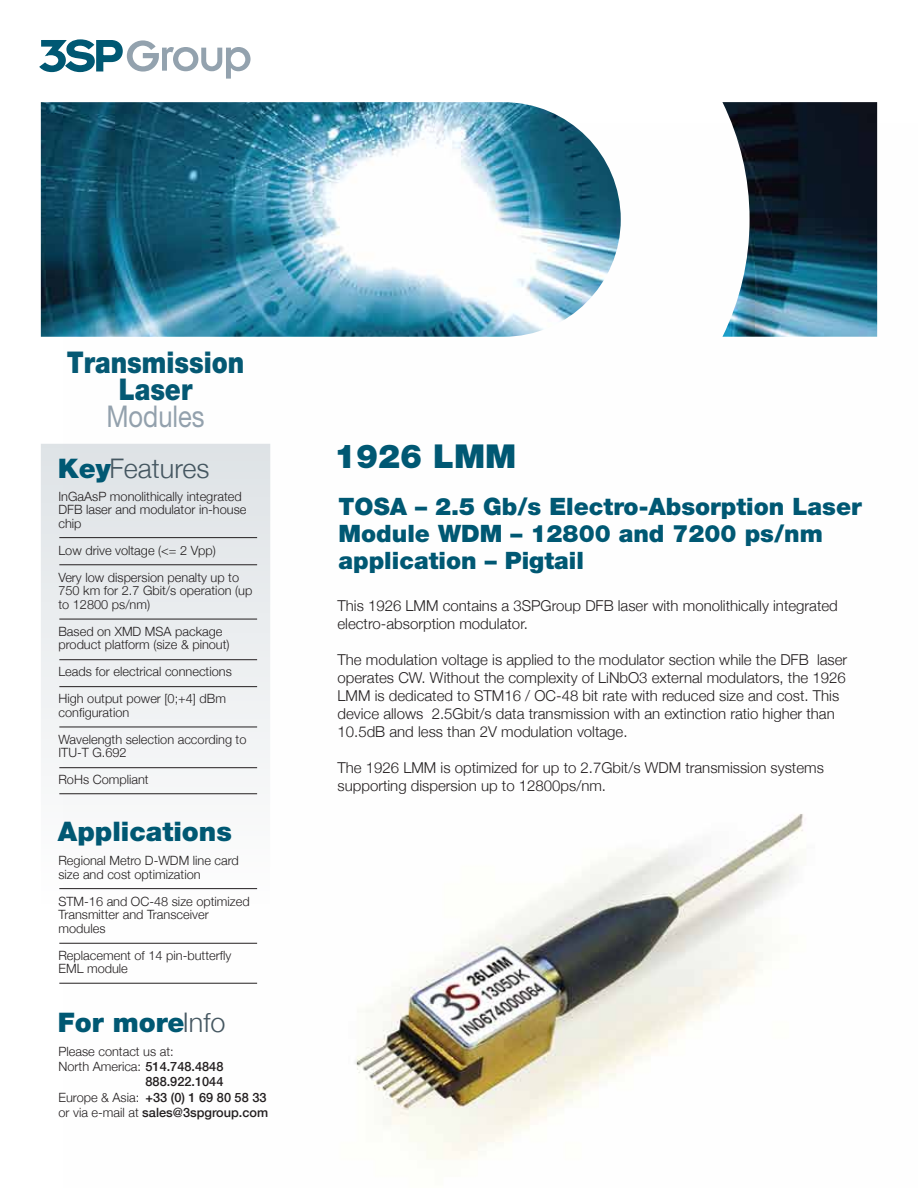
<style>
.page{position:relative;width:918px;height:1188px;background:#fff}
.page>*{position:absolute;margin:0;border:0;box-sizing:border-box;transform-origin:0 0}
.t1{font:900 33px "Helvetica Neue";color:#005873}
.t2{font:900 30px/27px "Helvetica Neue";color:#055974;text-align:center;scale:.85 1}
.t3{font:30px "Helvetica Neue";color:#93a1ad;scale:.85 1}
.t4{font:900 27px "Helvetica Neue";color:#005873}
.t5{font:300 27px "Helvetica Neue";color:#455761}
.t6{font:900 24px/27px "Helvetica Neue";color:#005873}
.t7{font:300 15px/18px "Helvetica Neue";color:#231f20}
.t8{font:300 12.75px/13.5px "Helvetica Neue";color:#231f20}
.t9{font:500 12.75px "Helvetica Neue";color:#231f20}
.s1{font-weight:900;color:#005873}
.s2{font-weight:300;color:#455761}
.s3{font-weight:500}
.s4{font-weight:300}
</style>
<div class="page">
<img style="left:63px;top:123px;width:815px;height:1037px">
<img style="left:41px;top:102px;width:836px;height:235px">
<svg style="left:39px;top:39px;width:212px;height:40px"></svg>
<div style="left:41px;top:444px;width:229px;height:467px;background:linear-gradient(to bottom,#dde1e5,#fcfcfc)"></div>
<hr style="left:59px;top:767px;width:198px;height:1px;background:#231f20">
<hr style="left:59px;top:793px;width:198px;height:1px;background:#231f20">
<hr style="left:59px;top:983px;width:198px;height:1px;background:#231f20">
<hr style="left:59px;top:888px;width:198px;height:1px;background:#231f20">
<hr style="left:59px;top:943px;width:198px;height:1px;background:#231f20">
<hr style="left:59px;top:727px;width:198px;height:1px;background:#231f20">
<hr style="left:59px;top:686px;width:198px;height:1px;background:#231f20">
<hr style="left:59px;top:659px;width:198px;height:1px;background:#231f20">
<hr style="left:59px;top:619px;width:198px;height:1px;background:#231f20">
<hr style="left:59px;top:564px;width:198px;height:1px;background:#231f20">
<hr style="left:59px;top:537px;width:198px;height:1px;background:#231f20">
<h2 class="t2" style="left:67px;top:349px;width:210px">Transmission<br>Laser</h2>
<h2 class="t3" style="left:106px;top:399px;width:117px">Modules</h2>
<h3 class="t5" style="left:58px;top:452px;width:153px"><span class="s1">Key</span>Features</h3>
<p class="t8" style="left:58px;top:489px;width:189px">InGaAsP monolithically integrated<br>DFB laser and modulator in-house chip</p>
<p class="t8" style="left:58px;top:536px;width:182px;line-height:27px">Low drive voltage (&lt;= 2 Vpp)<br>Very low dispersion penalty up to</p>
<p class="t8" style="left:58px;top:584px;width:195px">750 km for 2.7 Gbit/s operation (up to 12800 ps/nm)</p>
<p class="t8" style="left:58px;top:624px;width:173px">Based on XMD MSA package product platform (size &amp; pinout)</p>
<p class="t8" style="left:58px;top:658px;width:175px;line-height:27px">Leads for electrical connections<br>High output power [0;+4] dBm</p>
<p class="t8" style="left:58px;top:698px;width:190px;line-height:27px">configuration<br>Wavelength selection according to</p>
<p class="t8" style="left:58px;top:739px;width:92px;line-height:27px">ITU-T G.692<br>RoHs Compliant</p>
<h3 class="t4" style="left:58px;top:816px;width:175px">Applications</h3>
<p class="t8" style="left:58px;top:854px;width:182px">Regional Metro D-WDM line card size and cost optimization</p>
<p class="t8" style="left:58px;top:894px;width:193px">STM-16 and OC-48 size optimized<br>Transmitter and Transceiver modules</p>
<p class="t8" style="left:58px;top:948px;width:174px">Replacement of 14 pin-butterfly<br>EML module</p>
<h3 class="t4" style="left:58px;top:1006px;width:169px">For more<span class="s2">Info</span></h3>
<p class="t8" style="left:58px;top:1044px;width:117px">Please contact us at:</p>
<p class="t8" style="left:58px;top:1059px;width:166px">North America: <span class="s3">514.748.4848</span></p>
<p class="t9" style="left:145px;top:1074px;width:79px">888.922.1044</p>
<p class="t9" style="left:58px;top:1089px;width:210px"><span class="s4">Europe &amp; Asia:</span> +33 (0) 1 69 80 58 33</p>
<p class="t9" style="left:58px;top:1105px;width:211px"><span class="s4">or via e-mail at</span> sales@3spgroup.com</p>
<h1 class="t1" style="left:334px;top:436px;width:184px">1926 LMM</h1>
<h3 class="t6" style="left:339px;top:492px;width:525px">TOSA – 2.5 Gb/s Electro-Absorption Laser<br>Module WDM – 12800 and 7200 ps/nm application – Pigtail</h3>
<p class="t7" style="left:338px;top:596px;width:502px">This 1926 LMM contains a 3SPGroup DFB laser with monolithically integrated electro-absorption modulator.</p>
<p class="t7" style="left:338px;top:650px;width:511px">The modulation voltage is applied to the modulator section while the DFB laser operates CW. Without the complexity of LiNbO3 external modulators, the 1926<br>LMM is dedicated to STM16 / OC-48 bit rate with reduced size and cost. This device allows 2.5Gbit/s data transmission with an extinction ratio higher than 10.5dB and less than 2V modulation voltage.</p>
<p class="t7" style="left:338px;top:758px;width:488px">The 1926 LMM is optimized for up to 2.7Gbit/s WDM transmission systems supporting dispersion up to 12800ps/nm.</p>
</div>
